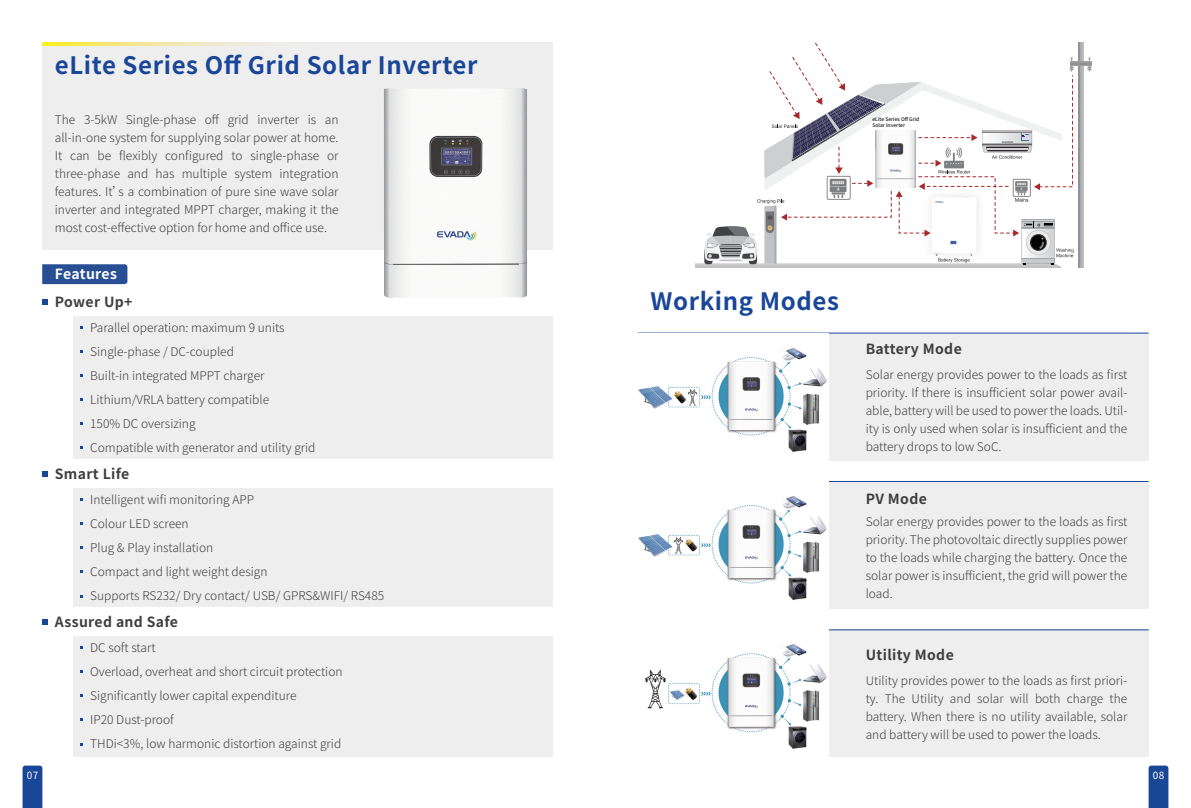
<style>
.page{position:relative;width:1191px;height:808px;background:#fff}
.page>*{position:absolute;margin:0;border:0;box-sizing:border-box;transform-origin:0 0}
.t1{font:700 24px "Source Han Sans CN";letter-spacing:.025em;color:#1a4698}
.t2{font:700 14px "Source Han Sans CN";letter-spacing:.025em;color:#3e3e3f}
.t3{font:700 14px "Source Han Sans CN";letter-spacing:.015em;color:#fff}
.t4{font:300 12px/18px "Source Han Sans CN";color:#3e3e3f;text-align:justify}
.t5{font:10px "Source Han Sans CN";color:#fff}
.t6{font:500 5px/6px "Source Han Sans CN";color:#191918}
</style>
<div class="page">
<svg style="left:23px;top:765px;width:19px;height:43px"></svg>
<div style="left:42px;top:42px;width:511px;height:208px;background:#eeeeef"></div>
<div style="left:42px;top:264px;width:85px;height:20px;background:#284f94"></div>
<div style="left:73px;top:316px;width:480px;height:143px;background:#eeeeef"></div>
<svg style="left:42px;top:299px;width:6px;height:6px"></svg>
<div style="left:73px;top:488px;width:480px;height:119px;background:#eeeeef"></div>
<svg style="left:42px;top:471px;width:6px;height:6px"></svg>
<div style="left:73px;top:636px;width:480px;height:121px;background:#eeeeef"></div>
<svg style="left:42px;top:619px;width:6px;height:6px"></svg>
<svg style="left:1148px;top:765px;width:20px;height:43px"></svg>
<div style="left:638px;top:481px;width:510px;height:128px;background:#eeeeef"></div>
<hr style="left:638px;top:481px;width:510px;height:1px;background:#1a4698">
<div style="left:638px;top:630px;width:510px;height:127px;background:#eeeeef"></div>
<hr style="left:638px;top:629px;width:510px;height:1px;background:#1a4698">
<div style="left:638px;top:333px;width:510px;height:127px;background:#eeeeef"></div>
<hr style="left:638px;top:333px;width:510px;height:1px;background:#1a4698">
<hr style="left:695px;top:267px;width:366px;height:1px;background:#bfc0c3">
<hr style="left:695px;top:266px;width:366px;height:1px;background:#c4c4c6">
<hr style="left:695px;top:265px;width:366px;height:1px;background:#c8c9ca">
<hr style="left:695px;top:264px;width:366px;height:1px;background:#cdcdce">
<hr style="left:1078px;top:43px;width:4px;height:225px;background:#adaeb2">
<hr style="left:1078px;top:43px;width:2px;height:225px;background:#929397">
<hr style="left:1082px;top:43px;width:1px;height:225px;background:#bdbcbe">
<hr style="left:1069px;top:61px;width:22px;height:4px;background:#9d9ea0">
<hr style="left:1069px;top:63px;width:22px;height:2px;background:#919195">
<svg style="left:1087px;top:57px;width:4px;height:14px"></svg>
<svg style="left:704px;top:42px;width:369px;height:222px"></svg>
<svg style="left:42px;top:42px;width:225px;height:3px"></svg>
<img style="left:384px;top:88px;width:143px;height:210px">
<img style="left:872px;top:126px;width:47px;height:65px">
<img style="left:638px;top:630px;width:190px;height:127px">
<img style="left:638px;top:333px;width:190px;height:127px">
<img style="left:638px;top:481px;width:190px;height:128px">
<img style="left:919px;top:185px;width:70px;height:79px">
<img style="left:920px;top:193px;width:67px;height:67px">
<p class="t5" style="left:27px;top:770px;width:13px">07</p>
<h1 class="t1" style="left:55px;top:52px;width:424px">eLite Series Off Grid Solar Inverter</h1>
<p class="t4" style="left:55px;top:111px;width:285px">The 3-5kW Single-phase off grid inverter is an all-in-one system for supplying solar power at home.<br>It can be flexibly configured to single-phase or three-phase and has multiple system integration features. It’s a combination of pure sine wave solar inverter and integrated MPPT charger, making it the most cost-effective option for home and office use.</p>
<p class="t3" style="left:55px;top:266px;width:64px">Features</p>
<p class="t2" style="left:55px;top:294px;width:79px">Power Up+</p>
<p class="t4" style="left:90px;top:316px;width:227px;line-height:24px;text-align:left">Parallel operation: maximum 9 units<br>Single-phase / DC-coupled<br>Built-in integrated MPPT charger<br>Lithium/VRLA battery compatible<br>150% DC oversizing<br>Compatible with generator and utility grid</p>
<p class="t2" style="left:55px;top:466px;width:76px">Smart Life</p>
<p class="t4" style="left:90px;top:488px;width:295px;line-height:24px;text-align:left">Intelligent wifi monitoring APP<br>Colour LED screen<br>Plug &amp; Play installation<br>Compact and light weight design<br>Supports RS232/ Dry contact/ USB/ GPRS&amp;WIFI/ RS485</p>
<p class="t2" style="left:55px;top:614px;width:125px">Assured and Safe</p>
<p class="t4" style="left:90px;top:636px;width:254px;line-height:24px;text-align:left">DC soft start<br>Overload, overheat and short circuit protection Significantly lower capital expenditure<br>IP20 Dust-proof<br>THDi&lt;3%, low harmonic distortion against grid</p>
<p class="t6" style="left:872px;top:116px;width:48px">eLite Series Off Grid<br>Solar Inverter</p>
<h1 class="t1" style="left:650px;top:288px;width:190px">Working Modes</h1>
<p class="t2" style="left:865px;top:341px;width:98px">Battery Mode</p>
<p class="t4" style="left:865px;top:365px;width:263px">Solar energy provides power to the loads as first priority. If there is insufficient solar power avail&shy;able, battery will be used to power the loads. Util&shy;ity is only used when solar is insufficient and the battery drops to low SoC.</p>
<p class="t2" style="left:865px;top:491px;width:63px">PV Mode</p>
<p class="t4" style="left:865px;top:513px;width:263px">Solar energy provides power to the loads as first priority. The photovoltaic directly supplies power to the loads while charging the battery. Once the solar power is insufficient, the grid will power the load.</p>
<p class="t2" style="left:865px;top:647px;width:90px">Utility Mode</p>
<p class="t4" style="left:865px;top:671px;width:263px">Utility provides power to the loads as first priori&shy;ty. The Utility and solar will both charge the battery. When there is no utility available, solar and battery will be used to power the loads.</p>
<p class="t5" style="left:1152px;top:770px;width:13px">08</p>
</div>
